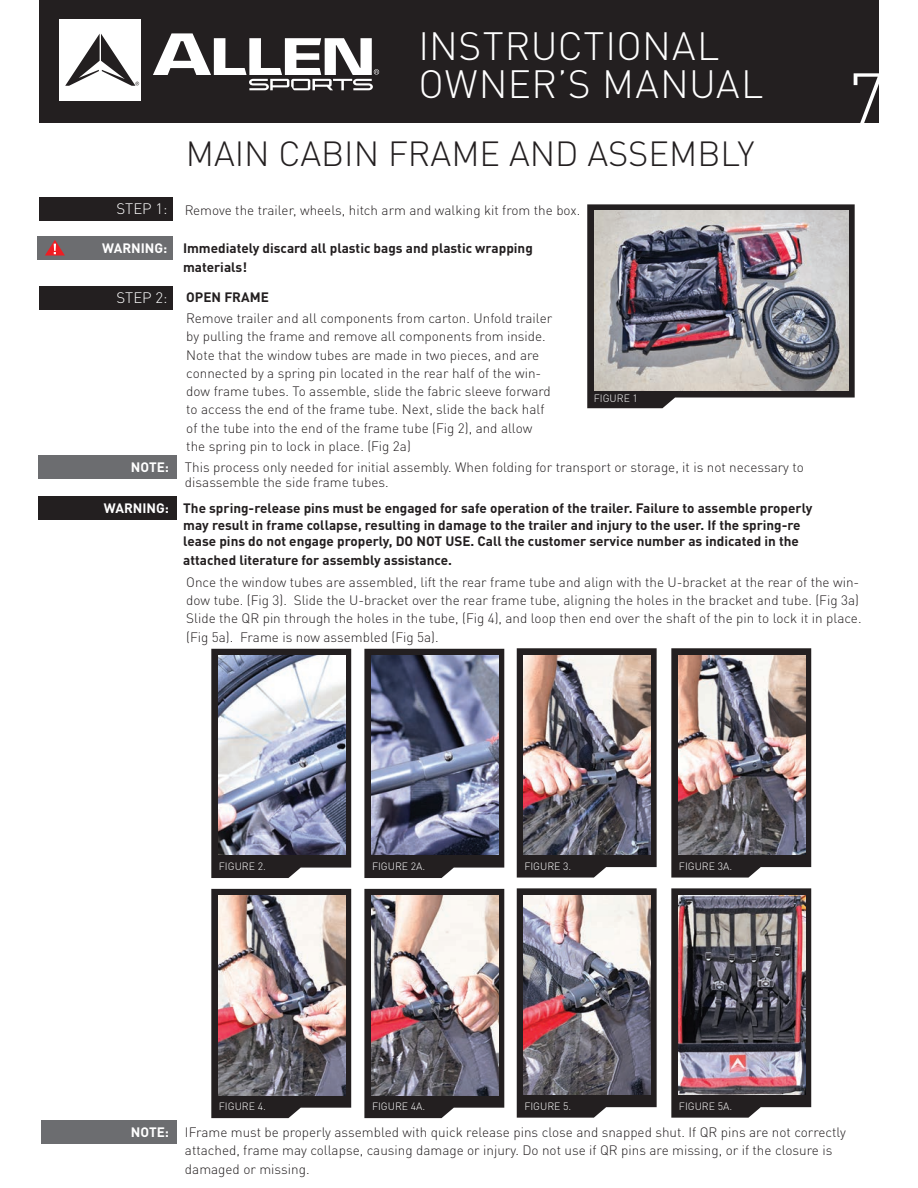
<style>
.page{position:relative;width:918px;height:1188px;background:#fff}
.page>*{position:absolute;margin:0;border:0;box-sizing:border-box;transform-origin:0 0}
.t1{font:300 39px/38.2px "DINOT";letter-spacing:.025em;color:#fff}
.t2{font:300 34.5px "DINOT";color:#231f20}
.t3{font:300 15px "DINOT";color:#fff}
.t4{font:300 13.5px/18.3px "DINOT";color:#231f20}
.t5{font:700 13.5px/16.5px "DINOT";color:#231f20}
.t6{font:300 10.5px "DINOT";color:#fff}
.s1{font-size:75px}
.s2{color:#fff}
.s3{font-weight:700;color:#fff}
</style>
<div class="page">
<div style="left:39px;top:0;width:840px;height:123px;background:#231f20"></div>
<div style="left:59px;top:19px;width:82px;height:82px;background:#fff"></div>
<svg style="left:65px;top:34px;width:74px;height:52px"></svg>
<svg style="left:153px;top:33px;width:226px;height:57px"></svg>
<div style="left:39px;top:197px;width:134px;height:24px;background:#231f20"></div>
<div style="left:39px;top:286px;width:134px;height:24px;background:#231f20"></div>
<svg style="left:211px;top:649px;width:140px;height:229px;background:#3d3a3c"></svg>
<svg style="left:211px;top:889px;width:140px;height:229px;background:#403c3d"></svg>
<svg style="left:517px;top:648px;width:140px;height:230px;background:#413d3e"></svg>
<svg style="left:517px;top:888px;width:140px;height:230px;background:#3f3a3b"></svg>
<svg style="left:364px;top:649px;width:140px;height:229px;background:#3d3a3c"></svg>
<svg style="left:364px;top:889px;width:140px;height:229px;background:#413d3e"></svg>
<svg style="left:671px;top:648px;width:140px;height:230px;background:#403c3d"></svg>
<svg style="left:671px;top:888px;width:140px;height:230px;background:#3e3b3c"></svg>
<svg style="left:587px;top:204px;width:268px;height:204px;fill:#231f20"></svg>
<img style="left:594px;top:211px;width:254px;height:179px">
<img style="left:218px;top:656px;width:127px;height:199px">
<img style="left:218px;top:896px;width:127px;height:199px">
<img style="left:524px;top:655px;width:127px;height:199px">
<img style="left:524px;top:895px;width:127px;height:200px">
<img style="left:371px;top:656px;width:127px;height:199px">
<img style="left:371px;top:896px;width:127px;height:199px">
<img style="left:678px;top:655px;width:127px;height:199px">
<img style="left:678px;top:895px;width:127px;height:200px">
<div style="left:38px;top:236px;width:135px;height:24px;background:#6c6d70"></div>
<svg style="left:45px;top:240px;width:20px;height:16px"></svg>
<div style="left:41px;top:1120px;width:135px;height:24px;background:#6c6d70"></div>
<div style="left:38px;top:455px;width:138px;height:24px;background:#6c6d70"></div>
<div style="left:38px;top:496px;width:138px;height:24px;background:#231f20"></div>
<h1 class="t1" style="left:418px;top:26px;width:469px">INSTRUCTIONAL<br>OWNER’S MANUAL <span class="s1">7</span></h1>
<p class="t3" style="left:117px;top:200px;width:53px">STEP 1:</p>
<h2 class="t2" style="left:186px;top:132px;width:570px">MAIN CABIN FRAME AND ASSEMBLY</h2>
<p class="t4" style="left:185px;top:201px;width:397px">Remove the trailer, wheels, hitch arm and walking kit from the box.</p>
<p class="t5" style="left:183px;top:239px;width:351px;line-height:18.3px;text-indent:-81px"><span class="s2">WARNING:</span> Immediately discard all plastic bags and plastic wrapping materials!</p>
<p class="t3" style="left:117px;top:288px;width:53px">STEP 2:</p>
<p class="t5" style="left:186px;top:288px;width:84px">OPEN FRAME</p>
<p class="t4" style="left:186px;top:309px;width:367px">Remove trailer and all components from carton. Unfold trailer by pulling the frame and remove all components from inside.<br>Note that the window tubes are made in two pieces, and are connected by a spring pin located in the rear half of the win&shy;dow frame tubes. To assemble, slide the fabric sleeve forward to access the end of the frame tube. Next, slide the back half of the tube into the end of the frame tube (Fig 2), and allow the spring pin to lock in place. (Fig 2a)</p>
<p class="t6" style="left:594px;top:392px;width:46px">FIGURE 1</p>
<p class="t4" style="left:185px;top:460px;width:620px;line-height:15px;text-indent:-54px"><span class="s3">NOTE:</span> This process only needed for initial assembly. When folding for transport or storage, it is not necessary to disassemble the side frame tubes.</p>
<p class="t5" style="left:183px;top:500px;width:631px;text-indent:-80px"><span class="s2">WARNING:</span> The spring-release pins must be engaged for safe operation of the trailer. Failure to assemble properly may result in frame collapse, resulting in damage to the trailer and injury to the user. If the spring-re lease pins do not engage properly, DO NOT USE. Call the customer service number as indicated in the</p>
<p class="t5" style="left:183px;top:551px;width:270px">attached literature for assembly assistance.</p>
<p class="t4" style="left:186px;top:573px;width:677px">Once the window tubes are assembled, lift the rear frame tube and align with the U-bracket at the rear of the win&shy;dow tube. (Fig 3). Slide the U-bracket over the rear frame tube, aligning the holes in the bracket and tube. (Fig 3a)<br>Slide the QR pin through the holes in the tube, (Fig 4), and loop then end over the shaft of the pin to lock it in place. (Fig 5a). Frame is now assembled (Fig 5a).</p>
<p class="t6" style="left:219px;top:860px;width:49px">FIGURE 2.</p>
<p class="t6" style="left:219px;top:1100px;width:49px">FIGURE 4.</p>
<p class="t6" style="left:372px;top:860px;width:55px">FIGURE 2A.</p>
<p class="t6" style="left:372px;top:1100px;width:55px">FIGURE 4A.</p>
<p class="t6" style="left:524px;top:860px;width:49px">FIGURE 3.</p>
<p class="t6" style="left:524px;top:1100px;width:49px">FIGURE 5.</p>
<p class="t6" style="left:679px;top:860px;width:55px">FIGURE 3A.</p>
<p class="t6" style="left:679px;top:1100px;width:55px">FIGURE 5A.</p>
<p class="t4" style="left:185px;top:1123px;width:662px;text-indent:-54px"><span class="s3">NOTE:</span> IFrame must be properly assembled with quick release pins close and snapped shut. If QR pins are not correctly attached, frame may collapse, causing damage or injury. Do not use if QR pins are missing, or if the closure is damaged or missing.</p>
</div>
